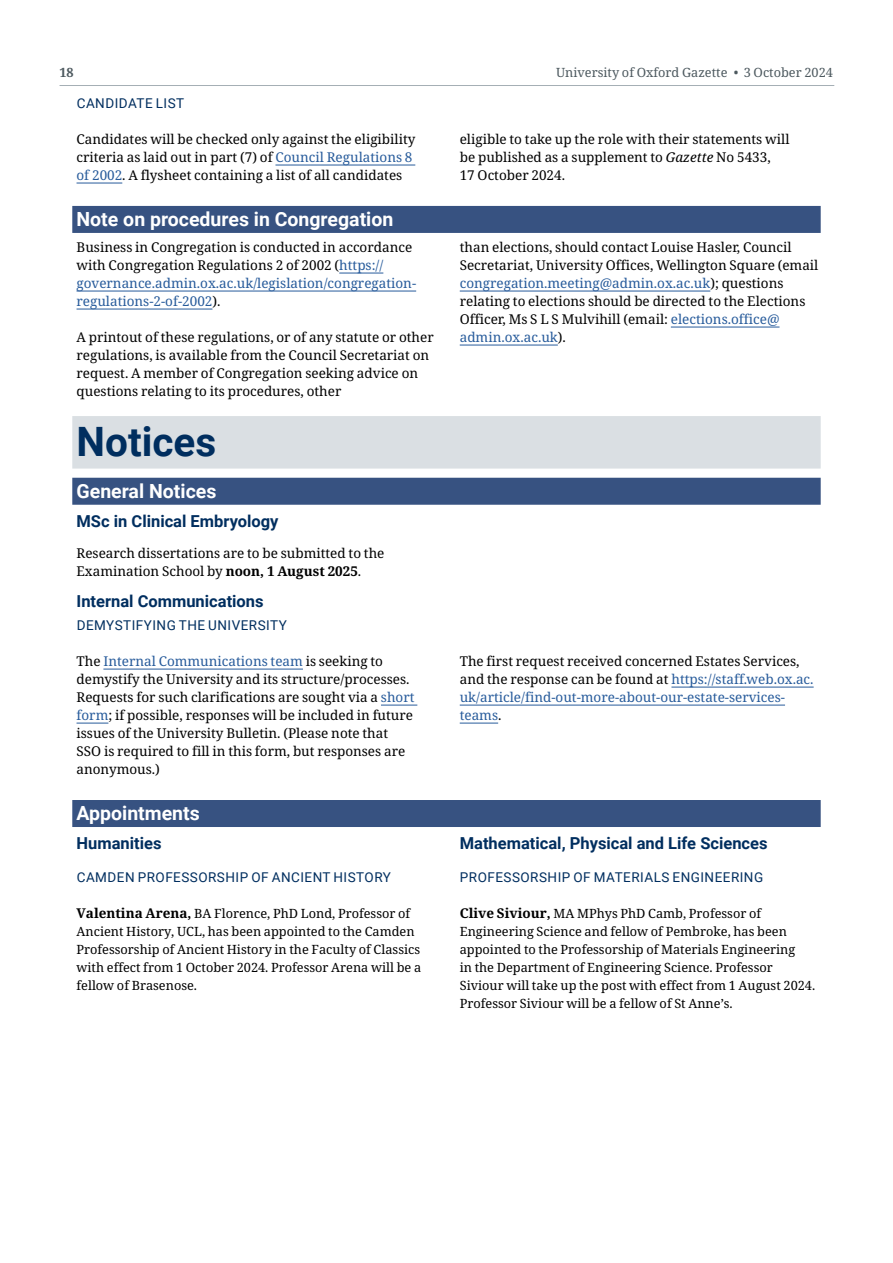
<style>
.page{position:relative;width:893px;height:1263px;background:#fff}
.page>*{position:absolute;margin:0;border:0;box-sizing:border-box;transform-origin:0 0}
.H1_Big_Head{font:700 40.5px "Roboto";color:#002e5f}
.H2_Subject_head_non-ToC{font:700 19.5px "Roboto";color:#fff}
.H2_Subject_head{font:700 19.5px "Roboto";color:#fff}
.H3_Bold_Head{font:700 16.5px "Roboto";color:#002e5f}
.G_Body_text{font:13.5px/18px "Noto Serif";color:#000}
.G_Blurb{font:13.5px/18px "Noto Serif";color:#000}
.G_Body_text-2{font:13.5px/18px "Noto Serif";color:#275b9b}
.H4_Caps_head{font:13.5px "Roboto";letter-spacing:.035em;color:#002e5f}
.Appts_-_sentences{font:12.75px/18px "Noto Serif";color:#000}
.t1{font:12.75px "Noto Serif";color:#4d595f}
.t2{font:700 12.75px "Noto Serif";color:#4d595f}
.s1{color:#275b9b}
.s2{font-style:italic}
.s3{font-weight:700}
.s4{color:#000}
.s5{font-weight:700;font-size:13.5px}
</style>
<div class="page">
<hr style="left:60px;top:85px;width:774px;height:1px;background:#a5afb5">
<hr style="left:275px;top:165px;width:140px;height:1px;background:#275b9b">
<hr style="left:77px;top:183px;width:45px;height:1px;background:#275b9b">
<div style="left:72px;top:206px;width:749px;height:27px;background:#375281"></div>
<hr style="left:339px;top:273px;width:44px;height:1px;background:#275b9b">
<hr style="left:77px;top:291px;width:339px;height:1px;background:#275b9b">
<hr style="left:77px;top:309px;width:135px;height:1px;background:#275b9b">
<hr style="left:460px;top:291px;width:250px;height:1px;background:#275b9b">
<hr style="left:671px;top:327px;width:108px;height:1px;background:#275b9b">
<hr style="left:460px;top:345px;width:98px;height:1px;background:#275b9b">
<div style="left:72px;top:416px;width:749px;height:53px;background:#dadfe3"></div>
<div style="left:72px;top:478px;width:749px;height:27px;background:#375281"></div>
<hr style="left:103px;top:669px;width:200px;height:1px;background:#275b9b">
<hr style="left:381px;top:705px;width:36px;height:1px;background:#275b9b">
<hr style="left:77px;top:723px;width:31px;height:1px;background:#275b9b">
<hr style="left:671px;top:687px;width:143px;height:1px;background:#275b9b">
<hr style="left:460px;top:705px;width:325px;height:1px;background:#275b9b">
<hr style="left:460px;top:723px;width:38px;height:1px;background:#275b9b">
<div style="left:72px;top:800px;width:749px;height:27px;background:#375281"></div>
<p class="t2" style="left:60px;top:64px;width:16px">18</p>
<p class="t1" style="left:556px;top:64px;width:278px">University of Oxford Gazette • 3 October 2024</p>
<h4 class="H4_Caps_head" style="left:77px;top:94px;width:109px">CANDIDATE LIST</h4>
<p class="G_Body_text" style="left:77px;top:131px;width:340px">Candidates will be checked only against the eligibility criteria as laid out in part (7) of <span class="s1">Council Regulations 8 of 2002</span>. A flysheet containing a list of all candidates</p>
<p class="G_Body_text" style="left:460px;top:131px;width:331px">eligible to take up the role with their statements will be published as a supplement to <span class="s2">Gazette</span> No 5433,<br>17 October 2024.</p>
<h2 class="H2_Subject_head_non-ToC" style="left:77px;top:206px;width:318px">Note on procedures in Congregation</h2>
<p class="G_Body_text" style="left:77px;top:239px;width:341px">Business in Congregation is conducted in accordance with Congregation Regulations 2 of 2002 (<span class="s1">https:// governance.admin.ox.ac.uk/legislation/congregation&shy;regulations-2-of-2002</span>).</p>
<p class="G_Blurb" style="left:77px;top:329px;width:359px">A printout of these regulations, or of any statute or other regulations, is available from the Council Secretariat on request. A member of Congregation seeking advice on questions relating to its procedures, other</p>
<p class="G_Body_text" style="left:460px;top:239px;width:360px">than elections, should contact Louise Hasler, Council Secretariat, University Offices, Wellington Square (email <span class="s1">congregation.meeting@admin.ox.ac.uk</span>); questions relating to elections should be directed to the Elections Officer, Ms S L S Mulvihill (email: <span class="s1">elections.office@ admin.ox.ac.uk</span>).</p>
<h1 class="H1_Big_Head" style="left:77px;top:413px;width:141px">Notices</h1>
<h2 class="H2_Subject_head" style="left:77px;top:477px;width:141px">General Notices</h2>
<h3 class="H3_Bold_Head" style="left:77px;top:509px;width:204px">MSc in Clinical Embryology</h3>
<p class="G_Body_text" style="left:77px;top:545px;width:309px">Research dissertations are to be submitted to the<br>Examination School by <span class="s3">noon, 1 August 2025</span>.</p>
<h3 class="H3_Bold_Head" style="left:77px;top:589px;width:189px">Internal Communications</h3>
<h4 class="H4_Caps_head" style="left:77px;top:616px;width:212px">DEMYSTIFYING THE UNIVERSITY</h4>
<p class="G_Body_text" style="left:77px;top:653px;width:339px">The <span class="s1">Internal Communications team</span> is seeking to demystify the University and its structure/processes.<br>Requests for such clarifications are sought via a <span class="s1">short form</span>; if possible, responses will be included in future issues of the University Bulletin. (Please note that SSO is required to fill in this form, but responses are anonymous.)</p>
<p class="G_Body_text-2" style="left:460px;top:653px;width:355px"><span class="s4">The first request received concerned Estates Services, and the response can be found at</span> https://staff.web.ox.ac. uk/article/find-out-more-about-our-estate-services&shy;teams<span class="s4">.</span></p>
<h2 class="H2_Subject_head" style="left:77px;top:800px;width:125px">Appointments</h2>
<h3 class="H3_Bold_Head" style="left:77px;top:832px;width:87px">Humanities</h3>
<h4 class="H4_Caps_head" style="left:77px;top:868px;width:316px">CAMDEN PROFESSORSHIP OF ANCIENT HISTORY</h4>
<p class="Appts_-_sentences" style="left:77px;top:905px;width:346px"><span class="s5">Valentina Arena,</span> BA Florence, PhD Lond, Professor of Ancient History, UCL, has been appointed to the Camden Professorship of Ancient History in the Faculty of Classics with effect from 1 October 2024. Professor Arena will be a fellow of Brasenose.</p>
<h3 class="H3_Bold_Head" style="left:460px;top:832px;width:309px">Mathematical, Physical and Life Sciences</h3>
<h4 class="H4_Caps_head" style="left:460px;top:868px;width:305px">PROFESSORSHIP OF MATERIALS ENGINEERING</h4>
<p class="Appts_-_sentences" style="left:460px;top:905px;width:357px"><span class="s5">Clive Siviour,</span> MA MPhys PhD Camb, Professor of Engineering Science and fellow of Pembroke, has been appointed to the Professorship of Materials Engineering<br>in the Department of Engineering Science. Professor Siviour will take up the post with effect from 1 August 2024.<br>Professor Siviour will be a fellow of St Anne’s.</p>
</div>
